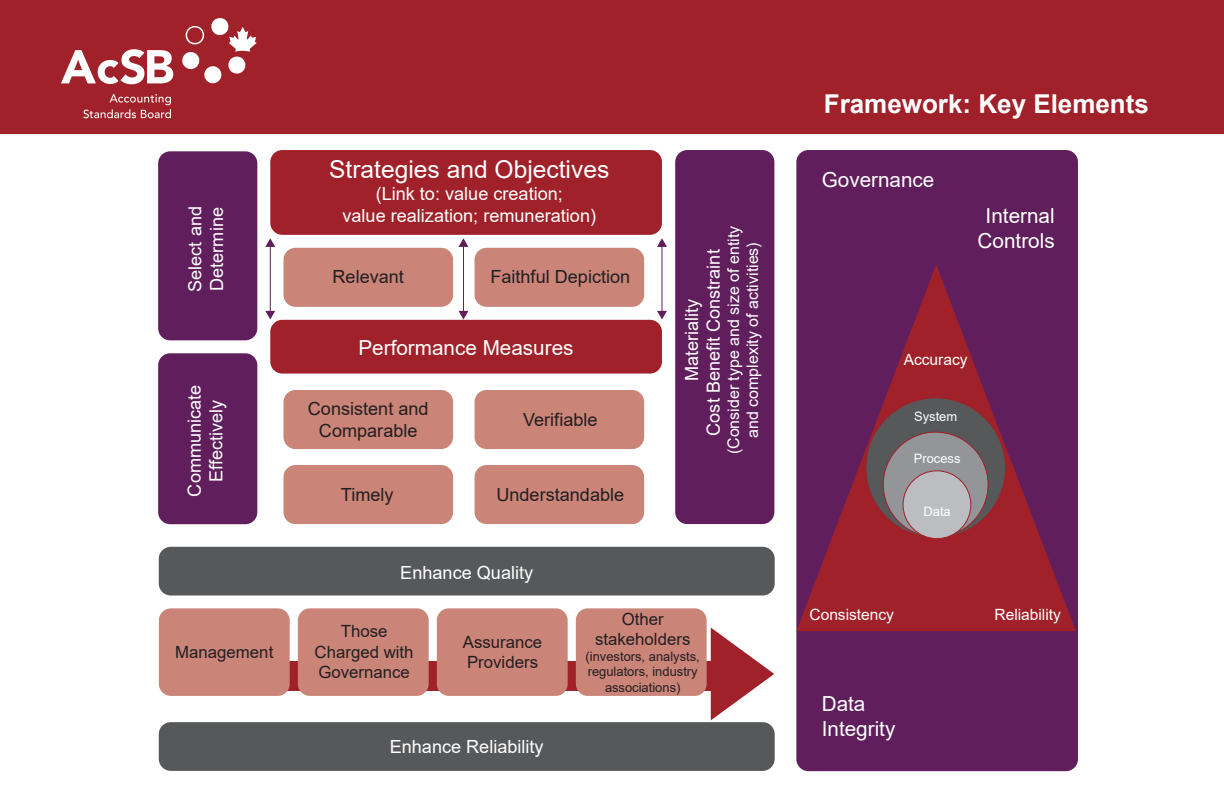
<style>
.page{position:relative;width:1224px;height:792px;background:#fff}
.page>*{position:absolute;margin:0;border:0;box-sizing:border-box;transform-origin:0 0}
.t1{font:700 26px "Arial";color:#fff}
.t2{font:24.6px "Arial";color:#fff}
.t3{font:20.7px/24.8px "Arial";color:#fff;text-align:center}
.t4{font:18.1px/21.7px "Arial";color:#fff;text-align:center}
.t5{font:18.1px/21.7px "Arial";color:#231f20;text-align:center}
.t6{font:16.8px/20.2px "Arial";color:#231f20;text-align:center}
.t7{font:16px/19.2px "Arial";color:#fff;text-align:center}
.t8{font:15.5px "Arial";color:#fff}
.t9{font:12.9px/15.5px "Arial";color:#231f20;text-align:center}
.t10{font:12.9px "Arial";color:#fff}
</style>
<div class="page">
<div style="left:0;top:0;width:1224px;height:133px;background:#a02129"></div>
<div style="left:158px;top:151px;width:99px;height:189px;background:#601f5c;border-radius:12px"></div>
<div style="left:675px;top:150px;width:99px;height:374px;background:#601f5c;border-radius:12px"></div>
<div style="left:796px;top:150px;width:282px;height:621px;background:#601f5c;border-radius:12px"></div>
<div style="left:270px;top:150px;width:392px;height:85px;background:#a02129;border-radius:12px"></div>
<div style="left:270px;top:320px;width:392px;height:54px;background:#a02129;border-radius:12px"></div>
<div style="left:284px;top:248px;width:169px;height:59px;background:#ca8478;border-radius:12px"></div>
<div style="left:475px;top:248px;width:169px;height:59px;background:#ca8478;border-radius:12px"></div>
<div style="left:284px;top:390px;width:169px;height:59px;background:#ca8478;border-radius:12px"></div>
<div style="left:475px;top:390px;width:169px;height:59px;background:#ca8478;border-radius:12px"></div>
<div style="left:284px;top:465px;width:169px;height:59px;background:#ca8478;border-radius:12px"></div>
<div style="left:159px;top:547px;width:616px;height:49px;background:#57585a;border-radius:12px"></div>
<div style="left:475px;top:465px;width:169px;height:59px;background:#ca8478;border-radius:12px"></div>
<div style="left:158px;top:353px;width:99px;height:171px;background:#601f5c;border-radius:12px"></div>
<div style="left:159px;top:722px;width:616px;height:49px;background:#57585a;border-radius:12px"></div>
<hr style="left:270px;top:245px;width:1px;height:67px;background:#601f5c">
<svg style="left:265px;top:238px;width:10px;height:9px"></svg>
<svg style="left:265px;top:311px;width:10px;height:9px"></svg>
<hr style="left:463px;top:245px;width:1px;height:67px;background:#601f5c">
<svg style="left:458px;top:238px;width:10px;height:9px"></svg>
<svg style="left:458px;top:311px;width:10px;height:9px"></svg>
<hr style="left:661px;top:245px;width:1px;height:67px;background:#601f5c">
<svg style="left:657px;top:238px;width:10px;height:9px"></svg>
<svg style="left:657px;top:311px;width:10px;height:9px"></svg>
<svg style="left:796px;top:265px;width:280px;height:366px"></svg>
<div style="left:866px;top:398px;width:140px;height:140px;background:#57585a;border-radius:50%"></div>
<div style="left:883px;top:432px;width:105px;height:105px;background:#939598;border-radius:50%"></div>
<div style="left:903px;top:471px;width:68px;height:68px;background:#bcbdc0;border-radius:50%"></div>
<div style="left:903px;top:470px;width:68px;height:69px;border:1px solid #a02129;border-radius:50%"></div>
<div style="left:174px;top:661px;width:547px;height:30px;background:#a02129"></div>
<svg style="left:711px;top:628px;width:63px;height:92px"></svg>
<div style="left:159px;top:608px;width:131px;height:88px;background:#ca8478;border-radius:12px"></div>
<div style="left:298px;top:608px;width:131px;height:88px;background:#ca8478;border-radius:12px"></div>
<div style="left:576px;top:608px;width:131px;height:88px;background:#ca8478;border-radius:12px"></div>
<div style="left:437px;top:608px;width:131px;height:88px;background:#ca8478;border-radius:12px"></div>
<svg style="left:61px;top:49px;width:112px;height:35px"></svg>
<svg style="left:182px;top:18px;width:75px;height:66px"></svg>
<svg style="left:83px;top:94px;width:88px;height:24px"></svg>
<p class="t4" style="left:184px;top:292px;width:87px;text-align:left;rotate:-90deg">Select and<br>Determine</p>
<p class="t4" style="left:184px;top:497px;width:113px;rotate:-90deg">Communicate<br>Effectively</p>
<p class="t6" style="left:175px;top:642px;width:100px">Management</p>
<h2 class="t2" style="left:329px;top:153px;width:282px">Strategies and Objectives</h2>
<p class="t4" style="left:342px;top:183px;width:255px">(Link to: value creation;<br>value realization; remuneration)</p>
<p class="t5" style="left:333px;top:266px;width:73px">Relevant</p>
<p class="t5" style="left:490px;top:266px;width:141px">Faithful Depiction</p>
<p class="t3" style="left:358px;top:335px;width:217px">Performance Measures</p>
<p class="t5" style="left:308px;top:398px;width:122px">Consistent and<br>Comparable</p>
<p class="t5" style="left:523px;top:409px;width:76px">Verifiable</p>
<p class="t5" style="left:341px;top:483px;width:54px">Timely</p>
<p class="t5" style="left:496px;top:483px;width:129px">Understandable</p>
<p class="t4" style="left:400px;top:561px;width:134px">Enhance Quality</p>
<p class="t7" style="left:724px;top:454px;width:230px;rotate:-90deg">(Consider type and size of entity and complexity of activities)</p>
<p class="t4" style="left:681px;top:436px;width:188px;rotate:-90deg">Materiality<br>Cost Benefit Constraint</p>
<p class="t6" style="left:315px;top:621px;width:101px">Those<br>Charged with<br>Governance</p>
<p class="t6" style="left:463px;top:631px;width:81px;text-align:left">Assurance<br>Providers</p>
<p class="t4" style="left:390px;top:735px;width:156px">Enhance Reliability</p>
<p class="t6" style="left:595px;top:609px;width:97px">Other stakeholders</p>
<p class="t9" style="left:586px;top:648px;width:116px">(investors, analysts, regulators, industry associations)</p>
<h1 class="t1" style="left:824px;top:85px;width:327px">Framework: Key Elements</h1>
<p class="t3" style="left:822px;top:167px;width:114px">Governance</p>
<p class="t3" style="left:978px;top:203px;width:79px">Internal<br>Controls</p>
<p class="t8" style="left:904px;top:349px;width:65px">Accuracy</p>
<p class="t10" style="left:914px;top:407px;width:45px">System</p>
<p class="t10" style="left:914px;top:449px;width:48px">Process</p>
<p class="t10" style="left:924px;top:503px;width:29px">Data</p>
<p class="t8" style="left:810px;top:604px;width:86px">Consistency</p>
<p class="t3" style="left:822px;top:691px;width:75px;text-align:left">Data<br>Integrity</p>
<p class="t8" style="left:995px;top:604px;width:68px">Reliability</p>
</div>
